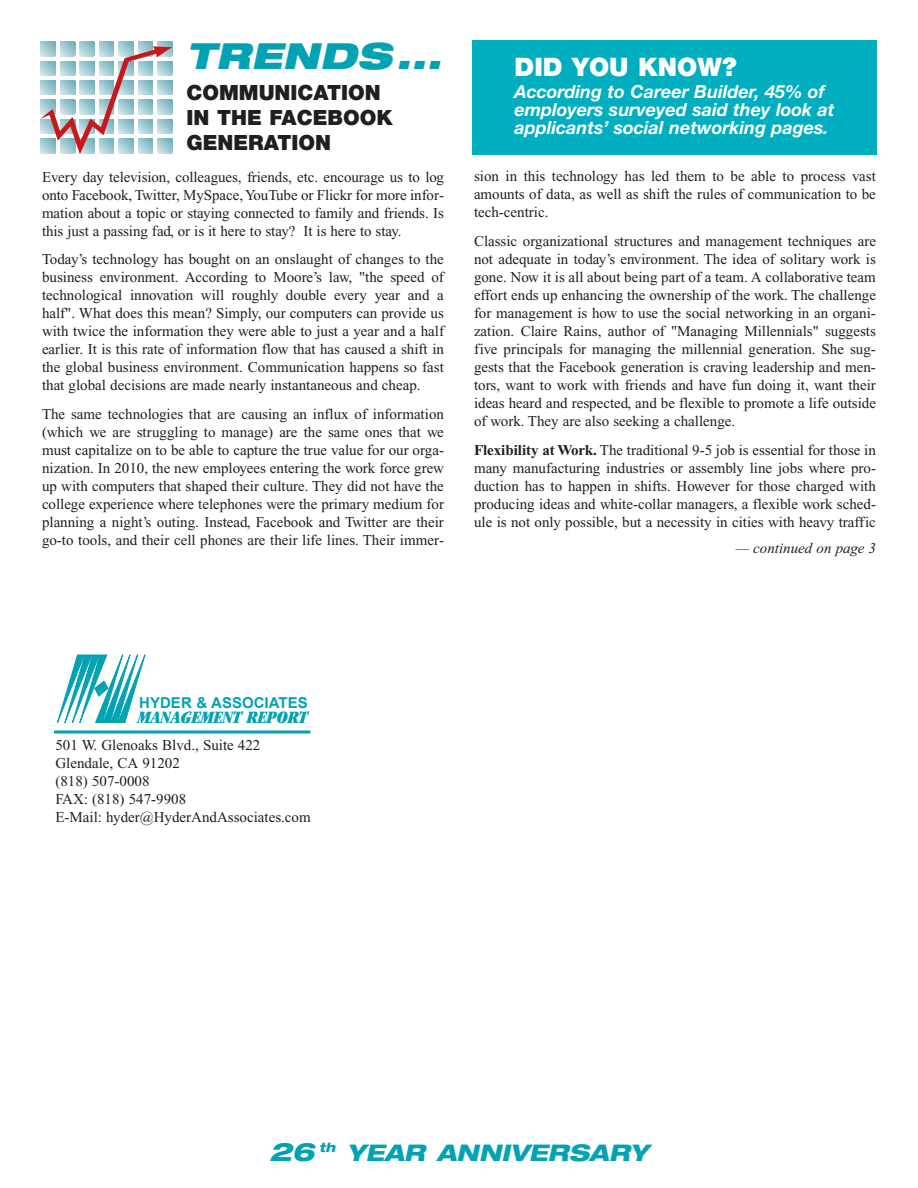
<style>
.page{position:relative;width:918px;height:1188px;background:#fff}
.page>*{position:absolute;margin:0;border:0;box-sizing:border-box;transform-origin:0 0}
.t1{font:italic 900 expanded 36px "Helvetica Neue";letter-spacing:.02em;color:#00a2b4}
.t2{font:900 25.5px "Helvetica Neue";color:#fff}
.t3{font:italic 800 expanded 22.95px "Helvetica Neue";color:#00a2b4}
.t4{font:900 21px/25.2px "Helvetica Neue";color:#201f20}
.t5{font:italic 700 18px/18px "Helvetica Neue";color:#fff}
.t6{font:italic ultra-condensed 18px "Garamond";color:#00a2b4}
.t7{font:15px/18px "Times";color:#201f20;text-align:justify}
.t8{font:italic 15px "Times";color:#201f20}
.t9{font:700 15px "Arial";color:#00a2b4}
.s1{font-weight:700}
.s2{font-size:25.5px}
</style>
<div class="page">
<div style="left:472px;top:40px;width:406px;height:115px;background:#00aec0"></div>
<svg style="left:57px;top:654px;width:89px;height:70px"></svg>
<svg style="left:54px;top:730px;width:256px;height:4px"></svg>
<svg style="left:40px;top:46px;width:132px;height:108px"></svg>
<h1 class="t1" style="left:186px;top:42px;width:257px">TRENDS...</h1>
<h3 class="t4" style="left:186px;top:81px;width:208px">COMMUNICATION<br>IN THE FACEBOOK<br>GENERATION</h3>
<p class="t7" style="left:42px;top:169px;width:403px">Every day television, colleagues, friends, etc. encourage us to log onto Facebook, Twitter, MySpace, YouTube or Flickr for more infor&shy;mation about a topic or staying connected to family and friends. Is this just a passing fad, or is it here to stay? It is here to stay.</p>
<p class="t7" style="left:42px;top:252px;width:404px">Today’s technology has bought on an onslaught of changes to the business environment. According to Moore’s law, "the speed of technological innovation will roughly double every year and a half". What does this mean? Simply, our computers can provide us with twice the information they were able to just a year and a half earlier. It is this rate of information flow that has caused a shift in the global business environment. Communication happens so fast that global decisions are made nearly instantaneous and cheap.</p>
<p class="t7" style="left:42px;top:407px;width:404px">The same technologies that are causing an influx of information (which we are struggling to manage) are the same ones that we must capitalize on to be able to capture the true value for our orga&shy;nization. In 2010, the new employees entering the work force grew up with computers that shaped their culture. They did not have the college experience where telephones were the primary medium for planning a night’s outing. Instead, Facebook and Twitter are their go-to tools, and their cell phones are their life lines. Their immer-</p>
<h2 class="t2" style="left:514px;top:58px;width:224px">DID YOU KNOW?</h2>
<p class="t5" style="left:514px;top:84px;width:322px">According to Career Builder, 45% of employers surveyed said they look at applicants’ social networking pages.</p>
<p class="t7" style="left:474px;top:169px;width:403px">sion in this technology has led them to be able to process vast amounts of data, as well as shift the rules of communication to be tech-centric.</p>
<p class="t7" style="left:474px;top:234px;width:403px">Classic organizational structures and management techniques are not adequate in today’s environment. The idea of solitary work is gone. Now it is all about being part of a team. A collaborative team effort ends up enhancing the ownership of the work. The challenge for management is how to use the social networking in an organi&shy;zation. Claire Rains, author of "Managing Millennials" suggests five principals for managing the millennial generation. She sug&shy;gests that the Facebook generation is craving leadership and men&shy;tors, want to work with friends and have fun doing it, want their ideas heard and respected, and be flexible to promote a life outside of work. They are also seeking a challenge.</p>
<p class="t7" style="left:474px;top:442px;width:403px"><span class="s1">Flexibility at Work.</span> The traditional 9-5 job is essential for those in many manufacturing industries or assembly line jobs where pro&shy;duction has to happen in shifts. However for those charged with producing ideas and white-collar managers, a flexible work sched&shy;ule is not only possible, but a necessity in cities with heavy traffic</p>
<p class="t8" style="left:736px;top:543px;width:142px">— continued on page 3</p>
<p class="t9" style="left:139px;top:695px;width:170px">HYDER &amp; ASSOCIATES</p>
<p class="t6" style="left:138px;top:711px;width:171px">MANAGEMENT REPORT</p>
<p class="t7" style="left:56px;top:737px;width:257px;text-align:left">501 W. Glenoaks Blvd., Suite 422<br>Glendale, CA 91202<br>(818) 507-0008<br>FAX: (818) 547-9908<br>E-Mail: hyder@HyderAndAssociates.com</p>
<h3 class="t3" style="left:269px;top:1144px;width:381px"><span class="s2">26</span> <sup>th</sup> YEAR ANNIVERSARY</h3>
</div>
